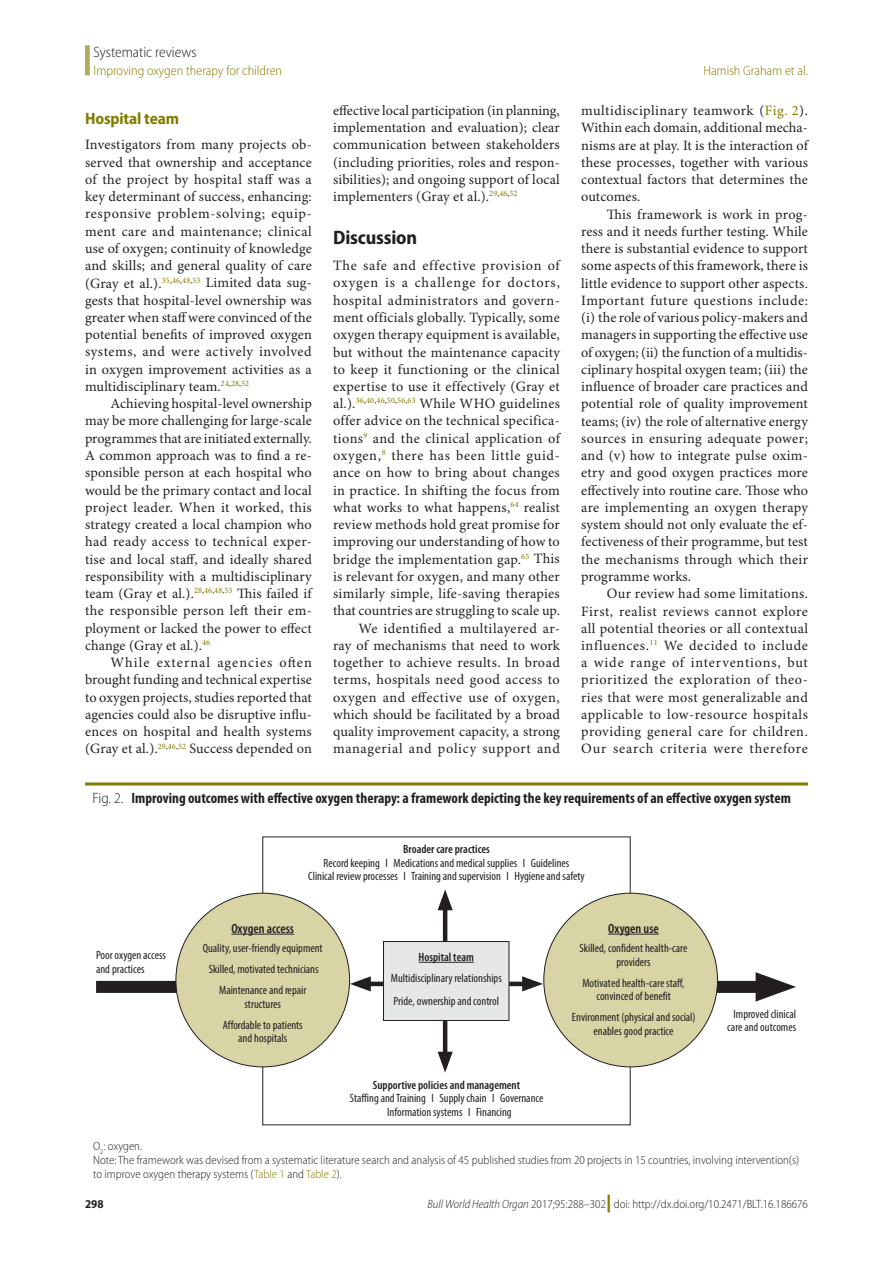
<style>
.page{position:relative;width:893px;height:1263px;background:#fff}
.page>*{position:absolute;margin:0;border:0;box-sizing:border-box;transform-origin:0 0}
.t1{font:700 semi-condensed 19.5px "Myriad Pro";letter-spacing:-.01em;color:#231f20}
.t2{font:700 semi-condensed 16.5px "Myriad Pro";letter-spacing:-.01em;color:#827c00}
.t3{font:700 condensed 15px "Myriad Pro";color:#231f20}
.t4{font:300 semi-condensed 15px "Myriad Pro";color:#231f20}
.t5{font:14.25px/17.2px "Minion Pro";letter-spacing:.02em;color:#231f20;text-align:justify}
.t6{font:300 semi-condensed 13.5px "Myriad Pro";color:#827c00}
.t7{font:600 condensed 13.5px "Myriad Pro";color:#231f20}
.t8{font:condensed 12px/13.5px "Myriad Pro";color:#231f20;text-align:center}
.t9{font:300 semi-condensed 12px/14.2px "Myriad Pro";color:#231f20}
.t10{font:600 condensed 12px "Myriad Pro";color:#231f20}
.t11{font:700 semi-condensed 12px "Myriad Pro";color:#231f20}
.s1{color:#827c00}
.s2{font-weight:300;font-stretch:semi-condensed}
.s3{font-style:italic}
.s4{font-weight:900;font-stretch:normal;font-size:18px;color:#827c00}
</style>
<div class="page">
<div style="left:85px;top:45px;width:5px;height:30px;background:#b2ac5f"></div>
<hr style="left:85px;top:782px;width:723px;height:3px;background:#827c00">
<div style="left:697px;top:981px;width:75px;height:12px;background:#231f20"></div>
<svg style="left:756px;top:972px;width:40px;height:29px"></svg>
<div style="left:96px;top:981px;width:93px;height:12px;background:#231f20"></div>
<div style="left:176px;top:893px;width:174px;height:174px;background:#d8d4a5;border-radius:50%"></div>
<hr style="left:231px;top:934px;width:63px;height:1px;background:#231f20">
<div style="left:544px;top:893px;width:173px;height:174px;background:#d8d4a5;border-radius:50%"></div>
<hr style="left:608px;top:934px;width:51px;height:1px;background:#231f20">
<hr style="left:443px;top:902px;width:4px;height:39px;background:#231f20">
<svg style="left:438px;top:889px;width:15px;height:21px"></svg>
<hr style="left:363px;top:982px;width:20px;height:4px;background:#231f20">
<svg style="left:350px;top:976px;width:21px;height:15px"></svg>
<hr style="left:509px;top:982px;width:21px;height:4px;background:#231f20">
<svg style="left:522px;top:976px;width:21px;height:15px"></svg>
<div style="left:383px;top:941px;width:126px;height:79px;background:#e6e7e9"></div>
<div style="left:383px;top:941px;width:126px;height:80px;border:1px solid #231f20"></div>
<hr style="left:419px;top:962px;width:55px;height:1px;background:#231f20">
<hr style="left:443px;top:1021px;width:4px;height:39px;background:#231f20">
<svg style="left:438px;top:1052px;width:15px;height:20px"></svg>
<p class="t4" style="left:94px;top:44px;width:105px">Systematic reviews</p>
<p class="t6" style="left:94px;top:63px;width:190px">Improving oxygen therapy for children</p>
<p class="t6" style="left:703px;top:63px;width:106px">Hamish Graham et al.</p>
<p class="t2" style="left:85px;top:109px;width:96px">Hospital team</p>
<p class="t5" style="left:85px;top:137px;width:228px">Investigators from many projects ob&shy;served that ownership and acceptance of the project by hospital staff was a key determinant of success, enhancing: responsive problem-solving; equip&shy;ment care and maintenance; clinical use of oxygen; continuity of knowledge and skills; and general quality of care (Gray et al.).<sup>35</sup><sup>,</sup><sup>46</sup><sup>,</sup><sup>48</sup><sup>,</sup><sup>53</sup> Limited data sug&shy;gests that hospital-level ownership was greater when staff were convinced of the potential benefits of improved oxygen systems, and were actively involved in oxygen improvement activities as a multidisciplinary team.<sup>24</sup><sup>,</sup><sup>28</sup><sup>,</sup><sup>52</sup></p>
<p class="t5" style="left:85px;top:396px;width:228px;text-indent:26px">Achieving hospital-level ownership may be more challenging for large-scale programmes that are initiated externally.<br>A common approach was to find a re&shy;sponsible person at each hospital who would be the primary contact and local project leader. When it worked, this strategy created a local champion who had ready access to technical exper&shy;tise and local staff, and ideally shared responsibility with a multidisciplinary team (Gray et al.).<sup>28</sup><sup>,</sup><sup>46</sup><sup>,</sup><sup>48</sup><sup>,</sup><sup>53</sup> This failed if the responsible person left their em&shy;ployment or lacked the power to effect change (Gray et al.).<sup>46</sup></p>
<p class="t5" style="left:85px;top:654px;width:228px;text-indent:26px">While external agencies often brought funding and technical expertise to oxygen projects, studies reported that agencies could also be disruptive influ&shy;ences on hospital and health systems (Gray et al.).<sup>29</sup><sup>,</sup><sup>46</sup><sup>,</sup><sup>52</sup> Success depended on</p>
<p class="t5" style="left:333px;top:102px;width:228px">effective local participation (in planning, implementation and evaluation); clear communication between stakeholders (including priorities, roles and respon&shy;sibilities); and ongoing support of local implementers (Gray et al.).<sup>29</sup><sup>,</sup><sup>46</sup><sup>,</sup><sup>52</sup></p>
<h1 class="t1" style="left:333px;top:227px;width:86px">Discussion</h1>
<p class="t5" style="left:333px;top:258px;width:228px;text-align:right">The safe and effective provision of oxygen is a challenge for doctors, hospital administrators and govern&shy;ment officials globally. Typically, some oxygen therapy equipment is available, but without the maintenance capacity to keep it functioning or the clinical expertise to use it effectively (Gray et al.).<sup>36</sup><sup>,</sup><sup>40</sup><sup>,</sup><sup>46</sup><sup>,</sup><sup>50</sup><sup>,</sup><sup>56</sup><sup>,</sup><sup>63</sup> While WHO guidelines offer advice on the technical specifica&shy;tions<sup>9</sup> and the clinical application of oxygen,<sup>8</sup> there has been little guid&shy;ance on how to bring about changes in practice. In shifting the focus from what works to what happens,<sup>64</sup> realist review methods hold great promise for improving our understanding of how to bridge the implementation gap.<sup>65</sup> This is relevant for oxygen, and many other similarly simple, life-saving therapies that countries are struggling to scale up.<br>We identified a multilayered ar-<br>ray of mechanisms that need to work together to achieve results. In broad terms, hospitals need good access to oxygen and effective use of oxygen, which should be facilitated by a broad quality improvement capacity, a strong managerial and policy support and</p>
<p class="t5" style="left:581px;top:102px;width:228px">multidisciplinary teamwork (<span class="s1">Fig. 2</span>).<br>Within each domain, additional mecha&shy;nisms are at play. It is the interaction of these processes, together with various contextual factors that determines the outcomes.</p>
<p class="t5" style="left:581px;top:206px;width:228px;text-indent:26px">This framework is work in prog&shy;ress and it needs further testing. While there is substantial evidence to support some aspects of this framework, there is little evidence to support other aspects.<br>Important future questions include: (i) the role of various policy-makers and managers in supporting the effective use of oxygen; (ii) the function of a multidis&shy;ciplinary hospital oxygen team; (iii) the influence of broader care practices and potential role of quality improvement teams; (iv) the role of alternative energy sources in ensuring adequate power; and (v) how to integrate pulse oxim&shy;etry and good oxygen practices more effectively into routine care. Those who are implementing an oxygen therapy system should not only evaluate the ef&shy;fectiveness of their programme, but test the mechanisms through which their programme works.</p>
<p class="t5" style="left:581px;top:586px;width:228px;text-indent:26px">Our review had some limitations.<br>First, realist reviews cannot explore all potential theories or all contextual influences.<sup>11</sup> We decided to include a wide range of interventions, but prioritized the exploration of theo&shy;ries that were most generalizable and applicable to low-resource hospitals providing general care for children.<br>Our search criteria were therefore</p>
<p class="t3" style="left:93px;top:789px;width:700px"><span class="s2">Fig. 2.</span> Improving outcomes with effective oxygen therapy: a framework depicting the key requirements of an effective oxygen system</p>
<p class="t10" style="left:403px;top:843px;width:88px">Broader care practices</p>
<p class="t8" style="left:308px;top:856px;width:278px">Record keeping I Medications and medical supplies I Guidelines<br>Clinical review processes I Training and supervision I Hygiene and safety</p>
<p class="t7" style="left:231px;top:921px;width:64px">Oxygen access</p>
<p class="t8" style="left:203px;top:938px;width:121px;line-height:21px">Quality, user-friendly equipment<br>Skilled, motivated technicians<br>Maintenance and repair</p>
<p class="t8" style="left:223px;top:993px;width:81px;line-height:21px">structures<br>Affordable to patients</p>
<p class="t8" style="left:238px;top:1031px;width:51px">and hospitals</p>
<p class="t8" style="left:96px;top:948px;width:71px;text-align:left">Poor oxygen access and practices</p>
<p class="t10" style="left:419px;top:950px;width:57px">Hospital team</p>
<p class="t8" style="left:391px;top:967px;width:113px;line-height:22.5px;text-align:left">Multidisciplinary relationships<br>Pride, ownership and control</p>
<p class="t10" style="left:373px;top:1078px;width:149px">Supportive policies and management</p>
<p class="t8" style="left:350px;top:1091px;width:195px">Staffing and Training I Supply chain I Governance<br>Information systems I Financing</p>
<p class="t7" style="left:608px;top:921px;width:52px">Oxygen use</p>
<p class="t8" style="left:580px;top:941px;width:109px">Skilled, confident health-care providers</p>
<p class="t8" style="left:582px;top:976px;width:104px">Motivated health-care staff, convinced of benefit</p>
<p class="t8" style="left:572px;top:1010px;width:125px">Environment (physical and social) enables good practice</p>
<p class="t8" style="left:727px;top:1007px;width:70px">Improved clinical care and outcomes</p>
<p class="t9" style="left:93px;top:1139px;width:708px">O<sub>2</sub>: oxygen.<br>Note: The framework was devised from a systematic literature search and analysis of 45 published studies from 20 projects in 15 countries, involving intervention(s) to improve oxygen therapy systems (<span class="s1">Table 1</span> and <span class="s1">Table 2</span>).</p>
<p class="t11" style="left:85px;top:1197px;width:20px">298</p>
<p class="t9" style="left:427px;top:1197px;width:382px"><span class="s3">Bull World Health Organ</span> 2017;95:288–302<span class="s4">|</span> doi: http://dx.doi.org/10.2471/BLT.16.186676</p>
</div>
